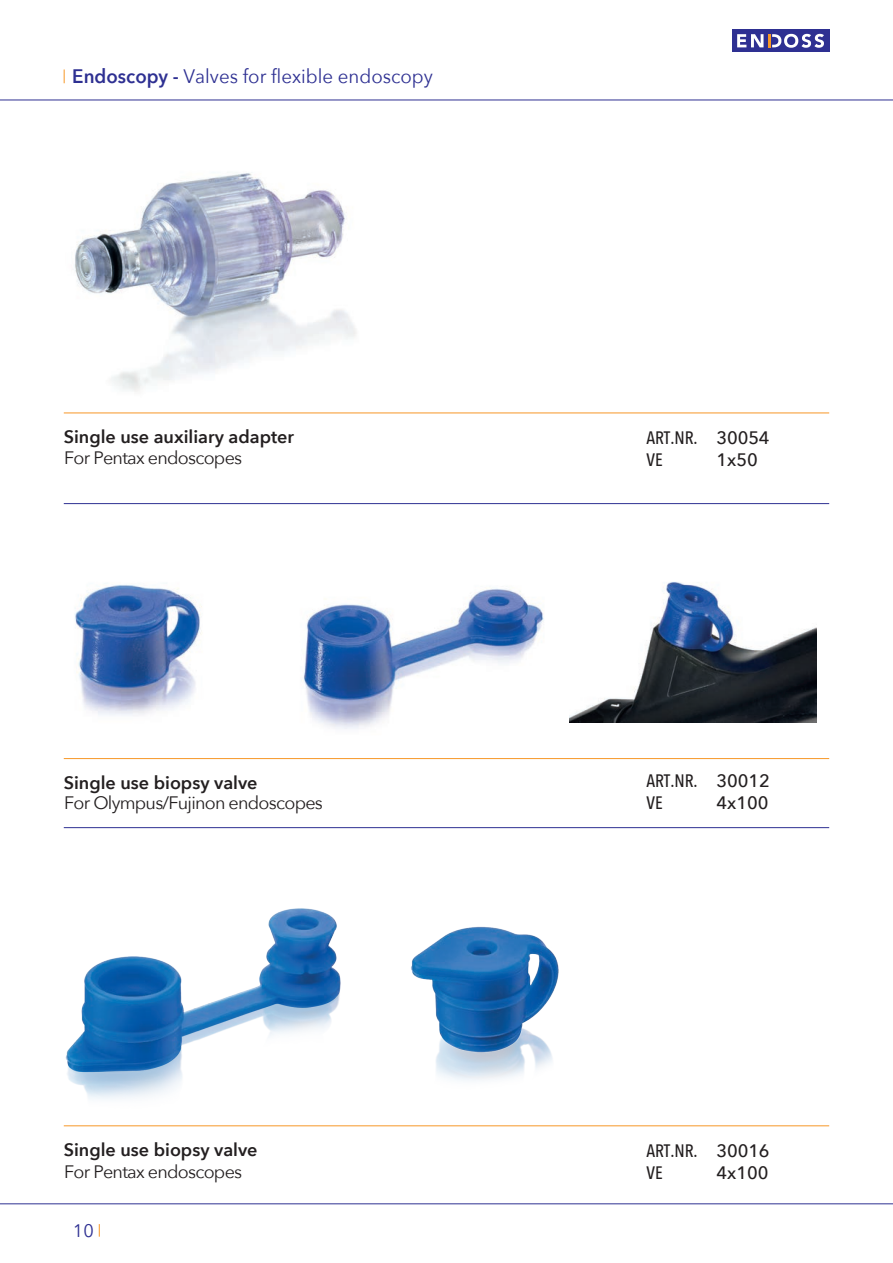
<style>
.page{position:relative;width:893px;height:1263px;background:#fff}
.page>*{position:absolute;margin:0;border:0;box-sizing:border-box;transform-origin:0 0}
.t1{font:19.5px "Avenir Next";color:#2e3092;scale:.96 1}
.t2{font:18px "Avenir Next";letter-spacing:-.04em;color:#231f20}
.t3{font:600 18px "Avenir Next";color:#231f20}
.t4{font:500 18px/21.6px "Avenir Next Condensed";color:#231f20}
.t5{font:500 18px "Avenir Next";color:#231f20}
.t6{font:18px "Avenir Next LT Pro";color:#2e3092}
.s1{font-weight:600}
.s2{font-family:"Avenir Next"}
</style>
<div class="page">
<hr style="left:0;top:1203px;width:893px;height:1px;background:#2e3092">
<hr style="left:0;top:100px;width:893px;height:1px;background:#2e3092">
<svg style="left:64px;top:69px;width:1px;height:14px"></svg>
<div style="left:732px;top:30px;width:97px;height:22px;background:#2e3092"></div>
<svg style="left:737px;top:34px;width:87px;height:14px"></svg>
<hr style="left:64px;top:413px;width:765px;height:1px;background:#f79727">
<hr style="left:64px;top:503px;width:765px;height:1px;background:#2e3092">
<hr style="left:64px;top:758px;width:765px;height:1px;background:#f79727">
<hr style="left:64px;top:827px;width:765px;height:1px;background:#2e3092">
<hr style="left:64px;top:1125px;width:765px;height:1px;background:#f79727">
<img style="left:74px;top:173px;width:283px;height:219px">
<img style="left:74px;top:584px;width:128px;height:131px">
<img style="left:302px;top:588px;width:242px;height:141px">
<img style="left:570px;top:582px;width:246px;height:141px">
<img style="left:65px;top:908px;width:276px;height:191px">
<img style="left:411px;top:926px;width:148px;height:155px">
<svg style="left:99px;top:1224px;width:1px;height:12px"></svg>
<p class="t1" style="left:72px;top:60px;width:377px"><span class="s1">Endoscopy -</span> Valves for flexible endoscopy</p>
<p class="t3" style="left:64px;top:422px;width:232px">Single use auxiliary adapter</p>
<p class="t2" style="left:64px;top:443px;width:179px">For Pentax endoscopes</p>
<p class="t4" style="left:646px;top:427px;width:125px">ART.NR. <span class="s2">30054<br></span>VE</p>
<p class="t5" style="left:716px;top:444px;width:43px">1x50</p>
<p class="t3" style="left:64px;top:767px;width:195px">Single use biopsy valve</p>
<p class="t2" style="left:64px;top:788px;width:260px">For Olympus/Fujinon endoscopes</p>
<p class="t4" style="left:646px;top:770px;width:125px">ART.NR. <span class="s2">30012<br></span>VE</p>
<p class="t5" style="left:716px;top:787px;width:54px">4x100</p>
<p class="t3" style="left:64px;top:1134px;width:195px">Single use biopsy valve</p>
<p class="t2" style="left:64px;top:1157px;width:179px">For Pentax endoscopes</p>
<p class="t4" style="left:646px;top:1140px;width:125px">ART.NR. <span class="s2">30016<br></span>VE</p>
<p class="t5" style="left:716px;top:1157px;width:54px">4x100</p>
<p class="t6" style="left:73px;top:1220px;width:22px">10</p>
</div>
